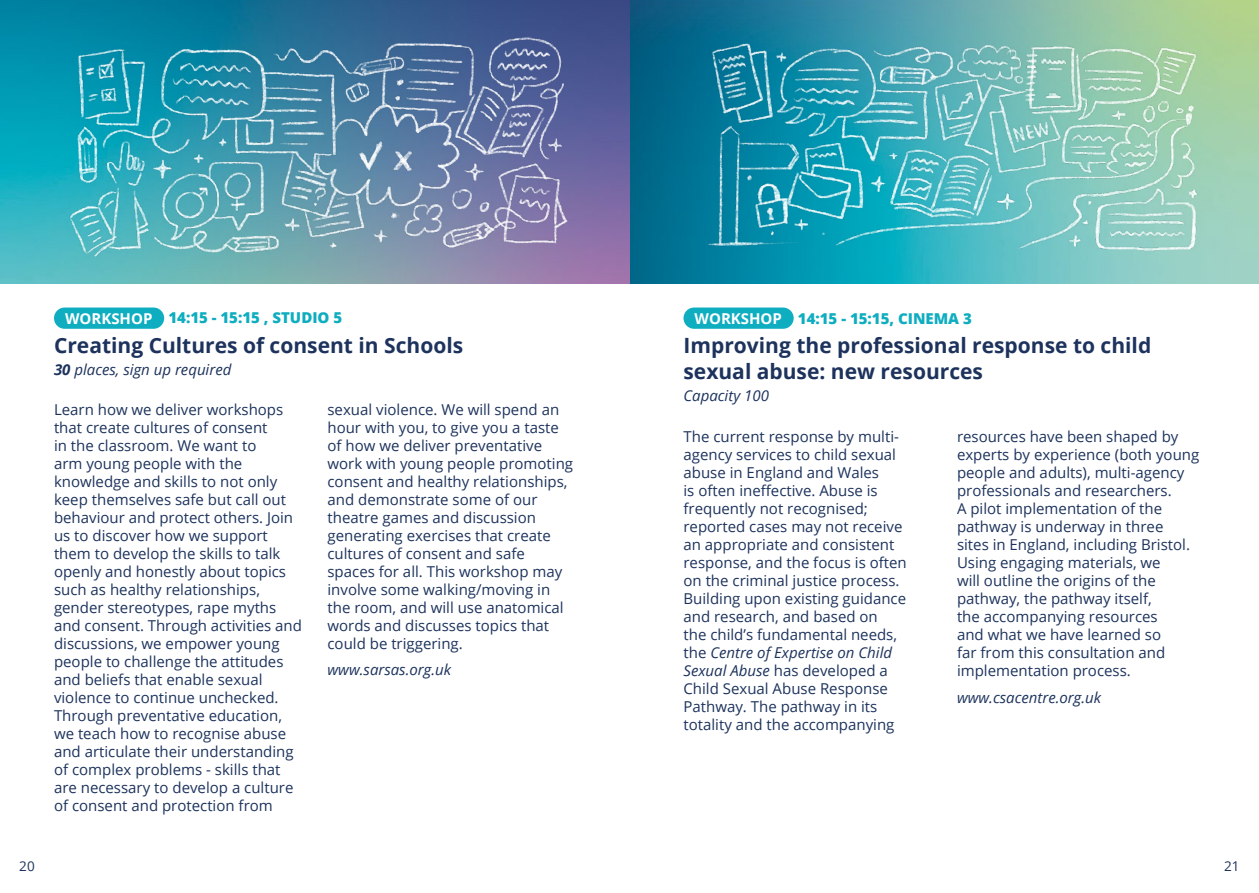
<style>
.page{position:relative;width:1259px;height:893px;background:#fff}
.page>*{position:absolute;margin:0;border:0;box-sizing:border-box;transform-origin:0 0}
.t1{font:700 21px/25.2px "Open Sans";color:#1d335d}
.t2{font:15px/18px "Open Sans";color:#1d335d}
.t3{font:italic 15px "Open Sans";color:#1d335d}
.t4{font:800 15px "Open Sans";color:#0eadc0}
.t5{font:700 15px "Open Sans";color:#fff}
.t6{font:13.5px "Open Sans";color:#1d335d}
.s1{font-weight:700}
.s2{font-style:italic}
</style>
<div class="page">
<img style="left:0;top:0;width:1259px;height:283px">
<div style="left:683px;top:308px;width:110px;height:21px;background:#0eadc0;border-radius:11px"></div>
<img style="left:696px;top:34px;width:513px;height:227px">
<div style="left:54px;top:308px;width:110px;height:21px;background:#0eadc0;border-radius:11px"></div>
<img style="left:61px;top:32px;width:515px;height:228px">
<p class="t4" style="left:168px;top:306px;width:175px">14:15 - 15:15 , STUDIO 5</p>
<p class="t5" style="left:694px;top:308px;width:89px">WORKSHOP</p>
<h1 class="t1" style="left:54px;top:332px;width:411px">Creating Cultures of consent in Schools</h1>
<p class="t3" style="left:54px;top:359px;width:179px"><span class="s1">30</span> places, sign up required</p>
<p class="t5" style="left:65px;top:308px;width:89px">WORKSHOP</p>
<p class="t4" style="left:798px;top:307px;width:175px">14:15 - 15:15, CINEMA 3</p>
<h1 class="t1" style="left:683px;top:333px;width:469px">Improving the professional response to child sexual abuse: new resources</h1>
<p class="t3" style="left:683px;top:385px;width:87px">Capacity 100</p>
<p class="t2" style="left:683px;top:427px;width:225px">The current response by multi&shy;agency services to child sexual abuse in England and Wales<br>is often ineffective. Abuse is frequently not recognised; reported cases may not receive an appropriate and consistent response, and the focus is often on the criminal justice process.<br>Building upon existing guidance and research, and based on<br>the child’s fundamental needs, the <span class="s2">Centre of Expertise on Child<br>Sexual Abuse</span> has developed a<br>Child Sexual Abuse Response<br>Pathway. The pathway in its totality and the accompanying</p>
<p class="t2" style="left:957px;top:427px;width:244px">resources have been shaped by experts by experience (both young people and adults), multi-agency professionals and researchers.<br>A pilot implementation of the pathway is underway in three<br>sites in England, including Bristol.<br>Using engaging materials, we<br>will outline the origins of the pathway, the pathway itself,<br>the accompanying resources<br>and what we have learned so<br>far from this consultation and implementation process.</p>
<p class="t2" style="left:54px;top:400px;width:249px">Learn how we deliver workshops that create cultures of consent<br>in the classroom. We want to<br>arm young people with the knowledge and skills to not only keep themselves safe but call out behaviour and protect others. Join us to discover how we support them to develop the skills to talk openly and honestly about topics such as healthy relationships, gender stereotypes, rape myths and consent. Through activities and discussions, we empower young people to challenge the attitudes and beliefs that enable sexual violence to continue unchecked.<br>Through preventative education, we teach how to recognise abuse and articulate their understanding of complex problems - skills that are necessary to develop a culture of consent and protection from</p>
<p class="t2" style="left:327px;top:400px;width:247px">sexual violence. We will spend an hour with you, to give you a taste of how we deliver preventative work with young people promoting consent and healthy relationships, and demonstrate some of our theatre games and discussion generating exercises that create cultures of consent and safe spaces for all. This workshop may involve some walking/moving in the room, and will use anatomical words and discusses topics that could be triggering.</p>
<p class="t3" style="left:327px;top:659px;width:125px">www.sarsas.org.uk</p>
<p class="t3" style="left:957px;top:687px;width:146px">www.csacentre.org.uk</p>
<p class="t6" style="left:19px;top:857px;width:17px">20</p>
<p class="t6" style="left:1224px;top:857px;width:17px">21</p>
</div>
